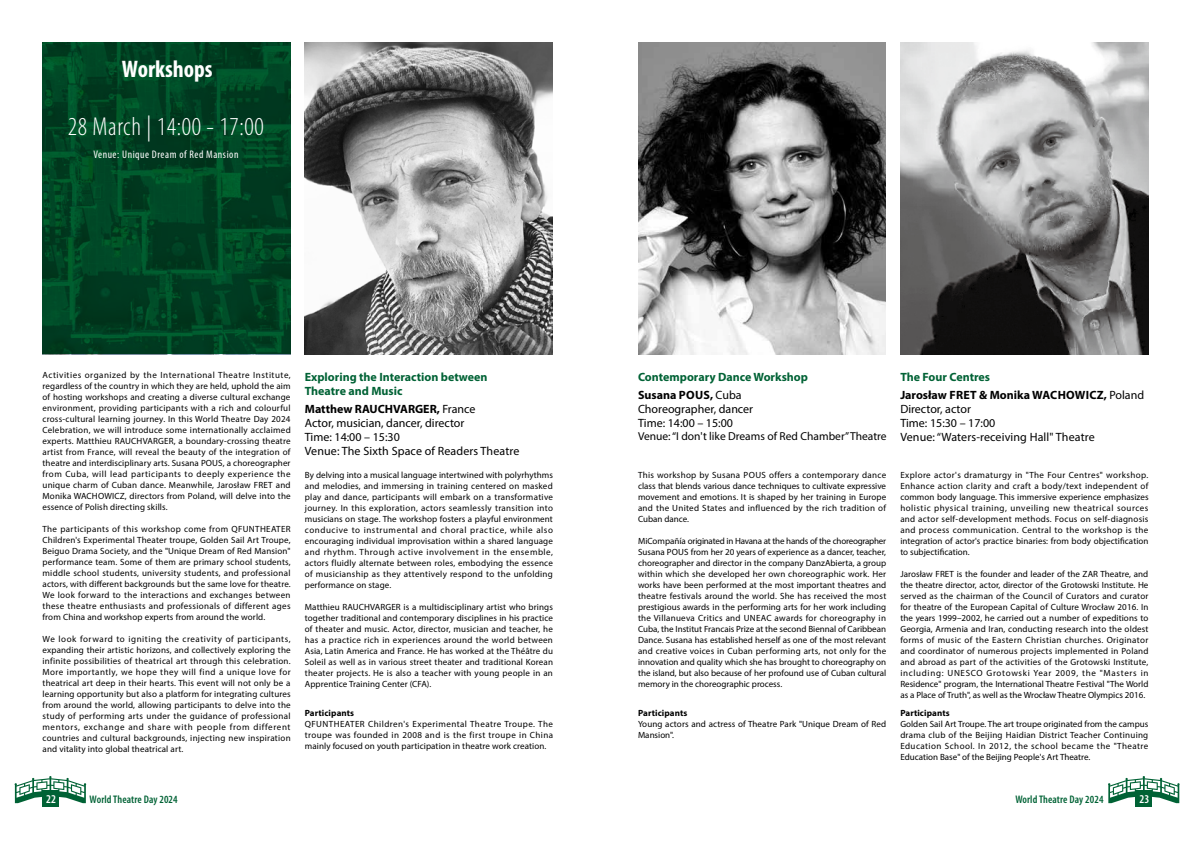
<style>
.page{position:relative;width:1191px;height:842px;background:#fff}
.page>*{position:absolute;margin:0;border:0;box-sizing:border-box;transform-origin:0 0}
.t1{font:300 condensed 26px "Myriad Pro";letter-spacing:.025em;color:#fff}
.t2{font:700 condensed 24px "Myriad Pro";color:#fff}
.t3{font:12px/14px "Myriad Pro";color:#000}
.t4{font:700 12px/18px "Myriad Pro";color:#006235}
.t5{font:700 12px/18px "Myriad Pro";color:#000}
.t6{font:600 condensed 12px "Myriad Pro";color:#fff}
.t7{font:11.5px "Myriad Pro";color:#000}
.t8{font:600 condensed 11px "Myriad Pro";letter-spacing:.01em;color:#006235}
.t9{font:condensed 11px "Myriad Pro";letter-spacing:.05em;color:#fff}
.t10{font:9px/11px "Myriad Pro";letter-spacing:.01em;color:#000;text-align:justify}
.t11{font:700 9px "Myriad Pro";letter-spacing:.01em;color:#000}
.s1{font-weight:700}
.s2{color:#000}
.s3{font-weight:400;color:#000}
.s4{color:#006235}
.s5{font-weight:400}
</style>
<div class="page">
<svg style="left:15px;top:776px;width:71px;height:27px"></svg>
<div style="left:42px;top:790px;width:17px;height:16px;background:#006235"></div>
<svg style="left:1108px;top:776px;width:71px;height:27px"></svg>
<div style="left:1135px;top:790px;width:17px;height:16px;background:#006235"></div>
<img style="left:638px;top:43px;width:248px;height:311px">
<img style="left:43px;top:43px;width:248px;height:311px">
<img style="left:900px;top:43px;width:248px;height:311px">
<img style="left:305px;top:43px;width:247px;height:311px">
<h2 class="t2" style="left:122px;top:56px;width:92px">Workshops</h2>
<h1 class="t1" style="left:68px;top:111px;width:197px">28 March | 14:00 - 17:00</h1>
<p class="t9" style="left:93px;top:148px;width:147px">Venue: Unique Dream of Red Mansion</p>
<p class="t10" style="left:43px;top:370px;width:250px">Activities organized by the International Theatre Institute, regardless of the country in which they are held, uphold the aim of hosting workshops and creating a diverse cultural exchange environment, providing participants with a rich and colourful cross-cultural learning journey. In this World Theatre Day 2024<br>Celebration, we will introduce some internationally acclaimed experts. Matthieu RAUCHVARGER, a boundary-crossing theatre artist from France, will reveal the beauty of the integration of theatre and interdisciplinary arts. Susana POUS, a choreographer from Cuba, will lead participants to deeply experience the unique charm of Cuban dance. Meanwhile, Jarosław FRET and Monika WACHOWICZ, directors from Poland, will delve into the essence of Polish directing skills.</p>
<p class="t10" style="left:43px;top:524px;width:250px">The participants of this workshop come from QFUNTHEATER Children's Experimental Theater troupe, Golden Sail Art Troupe, Beiguo Drama Society, and the "Unique Dream of Red Mansion" performance team. Some of them are primary school students, middle school students, university students, and professional actors, with different backgrounds but the same love for theatre.<br>We look forward to the interactions and exchanges between these theatre enthusiasts and professionals of different ages from China and workshop experts from around the world.</p>
<p class="t10" style="left:43px;top:634px;width:250px">We look forward to igniting the creativity of participants, expanding their artistic horizons, and collectively exploring the infinite possibilities of theatrical art through this celebration.<br>More importantly, we hope they will find a unique love for theatrical art deep in their hearts. This event will not only be a learning opportunity but also a platform for integrating cultures from around the world, allowing participants to delve into the study of performing arts under the guidance of professional mentors, exchange and share with people from different countries and cultural backgrounds, injecting new inspiration and vitality into global theatrical art.</p>
<h3 class="t4" style="left:305px;top:369px;width:184px;line-height:14px">Exploring the Interaction between<br>Theatre and Music</h3>
<h3 class="t3" style="left:305px;top:402px;width:216px"><span class="s1">Matthew RAUCHVARGER,</span> France<br>Actor, musician, dancer, director<br>Time: 14:00 – 15:30<br>Venue: The Sixth Space of Readers Theatre</h3>
<p class="t10" style="left:305px;top:469px;width:250px">By delving into a musical language intertwined with polyrhythms and melodies, and immersing in training centered on masked play and dance, participants will embark on a transformative journey. In this exploration, actors seamlessly transition into musicians on stage. The workshop fosters a playful environment conducive to instrumental and choral practice, while also encouraging individual improvisation within a shared language and rhythm. Through active involvement in the ensemble, actors fluidly alternate between roles, embodying the essence of musicianship as they attentively respond to the unfolding performance on stage.</p>
<p class="t10" style="left:305px;top:601px;width:250px">Matthieu RAUCHVARGER is a multidisciplinary artist who brings together traditional and contemporary disciplines in his practice of theater and music. Actor, director, musician and teacher, he has a practice rich in experiences around the world between Asia, Latin America and France. He has worked at the Théâtre du Soleil as well as in various street theater and traditional Korean theater projects. He is also a teacher with young people in an Apprentice Training Center (CFA).</p>
<p class="t11" style="left:305px;top:707px;width:51px">Participants</p>
<p class="t10" style="left:305px;top:718px;width:250px">QFUNTHEATER Children's Experimental Theatre Troupe. The troupe was founded in 2008 and is the first troupe in China mainly focused on youth participation in theatre work creation.</p>
<h3 class="t4" style="left:638px;top:367px;width:171px">Contemporary Dance Workshop<br><span class="s2">Susana POUS,</span> <span class="s3">Cuba</span></h3>
<h3 class="t3" style="left:638px;top:402px;width:117px">Choreographer, dancer<br>Time: 14:00 – 15:00</h3>
<p class="t7" style="left:638px;top:429px;width:250px">Venue: “I don't like Dreams of Red Chamber” Theatre</p>
<p class="t10" style="left:638px;top:469px;width:250px">This workshop by Susana POUS offers a contemporary dance class that blends various dance techniques to cultivate expressive movement and emotions. It is shaped by her training in Europe and the United States and influenced by the rich tradition of Cuban dance.</p>
<p class="t10" style="left:638px;top:535px;width:250px">MiCompañía originated in Havana at the hands of the choreographer Susana POUS from her 20 years of experience as a dancer, teacher, choreographer and director in the company DanzAbierta, a group within which she developed her own choreographic work. Her works have been performed at the most important theatres and theatre festivals around the world. She has received the most prestigious awards in the performing arts for her work including the Villanueva Critics and UNEAC awards for choreography in Cuba, the Institut Francais Prize at the second Biennal of Caribbean Dance. Susana has established herself as one of the most relevant and creative voices in Cuban performing arts, not only for the innovation and quality which she has brought to choreography on the island, but also because of her profound use of Cuban cultural memory in the choreographic process.</p>
<p class="t11" style="left:638px;top:707px;width:51px">Participants</p>
<p class="t10" style="left:638px;top:718px;width:250px">Young actors and actress of Theatre Park "Unique Dream of Red<br>Mansion".</p>
<h3 class="t5" style="left:900px;top:367px;width:245px"><span class="s4">The Four Centres<br></span>Jarosław FRET &amp; Monika WACHOWICZ, <span class="s5">Poland</span></h3>
<h3 class="t3" style="left:900px;top:402px;width:196px">Director, actor<br>Time: 15:30 – 17:00<br>Venue: “Waters-receiving Hall" Theatre</h3>
<p class="t10" style="left:900px;top:469px;width:250px">Explore actor's dramaturgy in "The Four Centres" workshop.<br>Enhance action clarity and craft a body/text independent of common body language. This immersive experience emphasizes holistic physical training, unveiling new theatrical sources and actor self-development methods. Focus on self-diagnosis and process communication. Central to the workshop is the integration of actor's practice binaries: from body objectification to subjectification.</p>
<p class="t10" style="left:900px;top:568px;width:250px">Jarosław FRET is the founder and leader of the ZAR Theatre, and the theatre director, actor, director of the Grotowski Institute. He served as the chairman of the Council of Curators and curator for theatre of the European Capital of Culture Wrocław 2016. In the years 1999–2002, he carried out a number of expeditions to Georgia, Armenia and Iran, conducting research into the oldest forms of music of the Eastern Christian churches. Originator and coordinator of numerous projects implemented in Poland and abroad as part of the activities of the Grotowski Institute, including: UNESCO Grotowski Year 2009, the "Masters in Residence" program, the International Theatre Festival "The World as a Place of Truth", as well as the Wrocław Theatre Olympics 2016.</p>
<p class="t11" style="left:900px;top:707px;width:51px">Participants</p>
<p class="t10" style="left:900px;top:718px;width:250px">Golden Sail Art Troupe. The art troupe originated from the campus drama club of the Beijing Haidian District Teacher Continuing Education School. In 2012, the school became the "Theatre Education Base" of the Beijing People's Art Theatre.</p>
<h3 class="t6" style="left:46px;top:791px;width:11px">22</h3>
<p class="t8" style="left:90px;top:793px;width:90px">World Theatre Day 2024</p>
<p class="t8" style="left:1015px;top:793px;width:90px">World Theatre Day 2024</p>
<h3 class="t6" style="left:1139px;top:791px;width:11px">23</h3>
</div>
